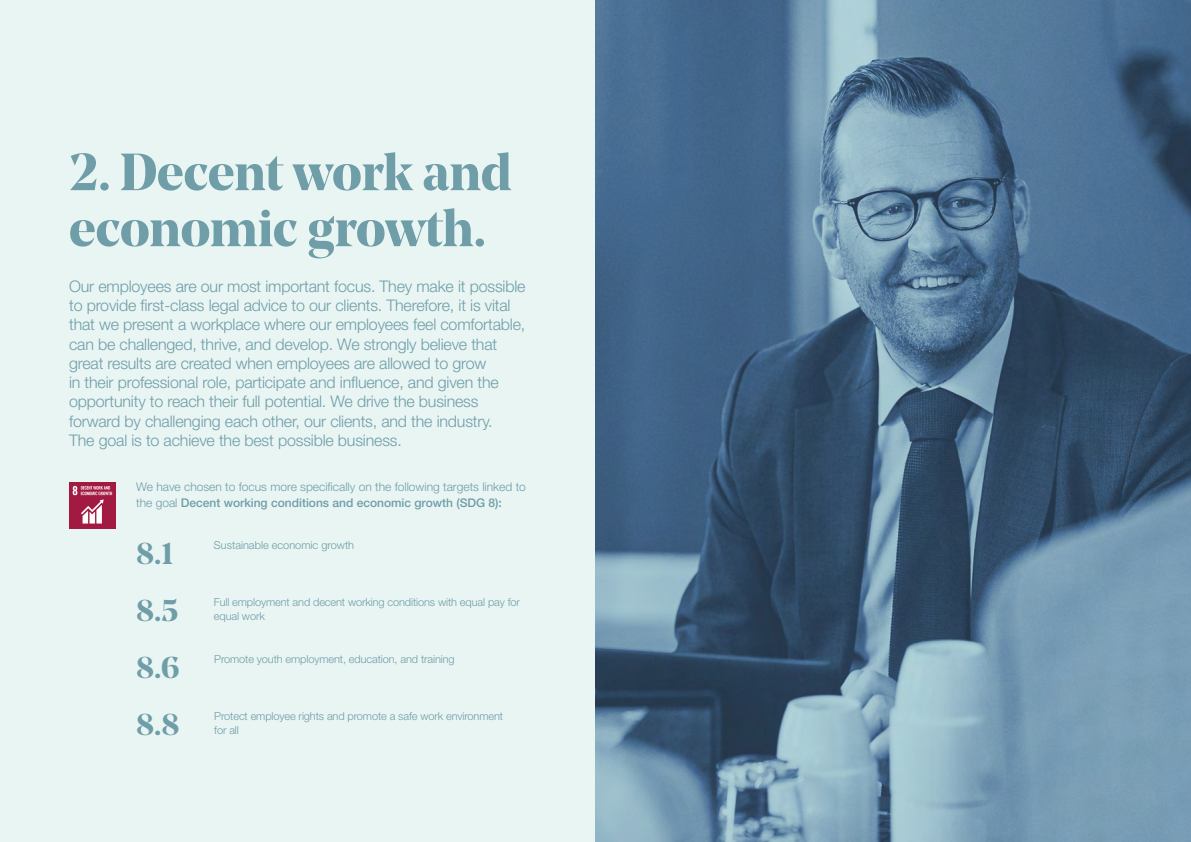
<style>
.page{position:relative;width:1191px;height:842px;background:#e8f5f3}
.page>*{position:absolute;margin:0;border:0;box-sizing:border-box;transform-origin:0 0}
.t1{font:700 52px/56px "Noe Display";letter-spacing:-.005em;color:#6f9da8}
.t2{font:700 30px/57px "Noe Display";color:#6f9da8}
.t3{font:300 16px/19.2px "Helvetica Neue LT Std";letter-spacing:-.01em;color:#6f9da8}
.t4{font:300 12px/16px "Helvetica Neue LT Std";color:#6f9da8}
.t5{font:300 11px/14px "Helvetica Neue LT Std";letter-spacing:-.01em;color:#6f9da8}
.s1{font-weight:500}
</style>
<div class="page">
<img style="left:69px;top:482px;width:47px;height:47px">
<img style="left:595px;top:0;width:596px;height:842px">
<h1 class="t1" style="left:69px;top:143px;width:444px">2. Decent work and economic growth.</h1>
<p class="t3" style="left:69px;top:276px;width:458px">Our employees are our most important focus. They make it possible to provide first-class legal advice to our clients. Therefore, it is vital that we present a workplace where our employees feel comfortable, can be challenged, thrive, and develop. We strongly believe that great results are created when employees are allowed to grow<br>in their professional role, participate and influence, and given the opportunity to reach their full potential. We drive the business forward by challenging each other, our clients, and the industry.<br>The goal is to achieve the best possible business.</p>
<p class="t4" style="left:136px;top:478px;width:391px">We have chosen to focus more specifically on the following targets linked to the goal <span class="s1">Decent working conditions and economic growth (SDG 8):</span></p>
<h2 class="t2" style="left:136px;top:524px;width:45px">8.1<br>8.5<br>8.6<br>8.8</h2>
<p class="t5" style="left:214px;top:538px;width:142px">Sustainable economic growth</p>
<p class="t5" style="left:214px;top:595px;width:308px">Full employment and decent working conditions with equal pay for equal work</p>
<p class="t5" style="left:214px;top:652px;width:242px">Promote youth employment, education, and training</p>
<p class="t5" style="left:214px;top:709px;width:290px">Protect employee rights and promote a safe work environment for all</p>
</div>
